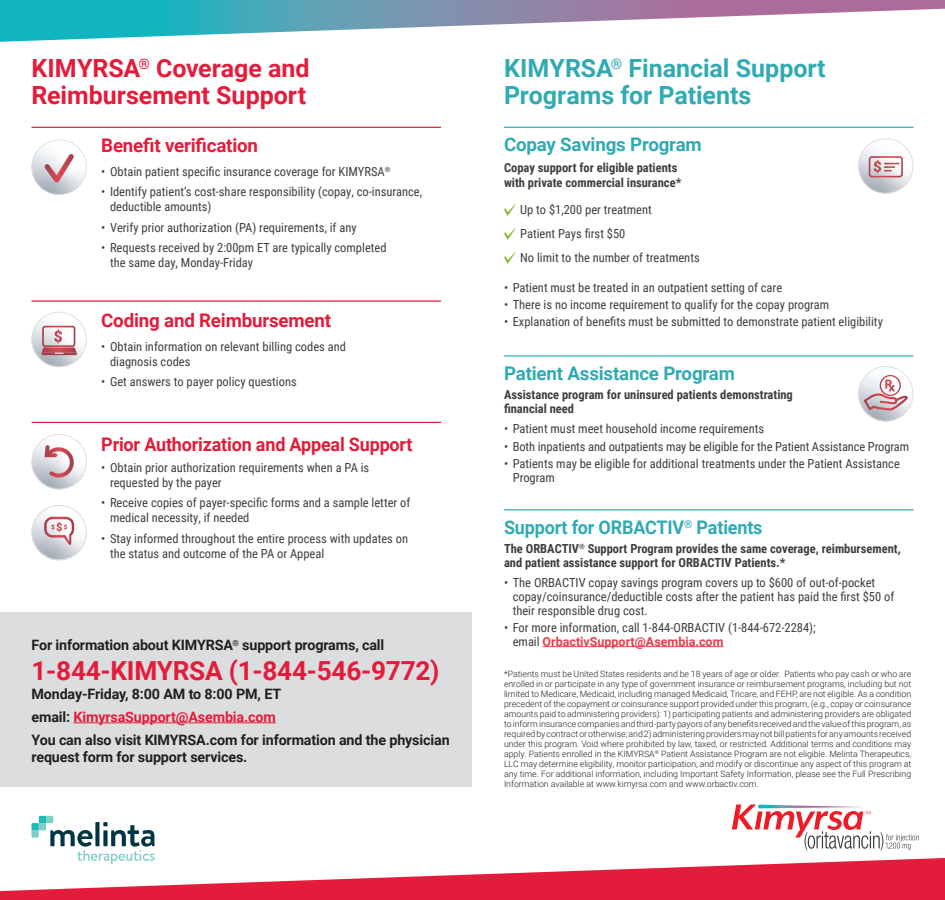
<style>
.page{position:relative;width:945px;height:900px;background:#fff}
.page>*{position:absolute;margin:0;border:0;box-sizing:border-box;transform-origin:0 0}
.t1{font:700 26.25px "Roboto";letter-spacing:-.01em;color:#e41c3b}
.t2{font:700 25px/27.5px "Roboto";color:#31aab4}
.t3{font:700 25px "Roboto";color:#e41c3b}
.t4{font:700 18.75px "Roboto";letter-spacing:-.01em;color:#31aab4}
.t5{font:700 18.75px "Roboto";letter-spacing:-.01em;color:#e41c3b}
.t6{font:700 18.75px "Roboto";letter-spacing:-.01em;color:#e41c3b;scale:.96 1}
.t7{font:700 18.75px "Roboto";letter-spacing:-.01em;color:#31aab4;scale:.96 1}
.Footnotes{font:700 14.38px/17.2px "Roboto";letter-spacing:-.01em;color:#231f20}
.Footnotes-2{font:700 14.38px "Roboto";letter-spacing:-.01em;color:#e41c3b}
.t8{font:12.5px/15px "Roboto Condensed";color:#3e3e3f}
.t9{font:700 12.5px/13.8px "Roboto Condensed";color:#3e3e3f}
.Footnotes-3{font:300 8.75px/10px "Roboto";color:#231f20;text-align:justify}
.s1{color:#231f20}
.s2{font-family:"Roboto";font-weight:700;color:#e63e48}
</style>
<div class="page">
<svg style="left:0;top:0;width:945px;height:42px"></svg>
<svg style="left:0;top:858px;width:945px;height:42px;fill:#e41c3b"></svg>
<div style="left:0;top:613px;width:472px;height:174px;background:#dcdddf"></div>
<hr style="left:543px;top:646px;width:180px;height:1px;background:#e63e48">
<hr style="left:32px;top:127px;width:409px;height:1px;background:#e41c3b">
<hr style="left:504px;top:127px;width:410px;height:1px;background:#31aab4">
<hr style="left:504px;top:355px;width:410px;height:2px;background:#31aab4">
<hr style="left:504px;top:509px;width:410px;height:1px;background:#31aab4">
<hr style="left:32px;top:301px;width:409px;height:1px;background:#e41c3b">
<hr style="left:32px;top:422px;width:409px;height:1px;background:#e41c3b">
<svg style="left:32px;top:816px;width:123px;height:48px"></svg>
<hr style="left:74px;top:722px;width:202px;height:1px;background:#e41c3b">
<svg style="left:732px;top:805px;width:187px;height:45px"></svg>
<svg style="left:32px;top:139px;width:55px;height:56px"></svg>
<svg style="left:32px;top:434px;width:55px;height:55px"></svg>
<svg style="left:32px;top:312px;width:55px;height:55px"></svg>
<svg style="left:32px;top:505px;width:55px;height:55px"></svg>
<svg style="left:858px;top:138px;width:56px;height:56px"></svg>
<svg style="left:858px;top:366px;width:55px;height:55px"></svg>
<svg style="left:504px;top:204px;width:12px;height:12px"></svg>
<svg style="left:504px;top:228px;width:12px;height:12px"></svg>
<svg style="left:504px;top:252px;width:12px;height:12px"></svg>
<p class="t3" style="left:32px;top:50px;width:280px">KIMYRSA<sup>®</sup> Coverage and</p>
<p class="t3" style="left:32px;top:78px;width:276px">Reimbursement Support</p>
<p class="t5" style="left:101px;top:133px;width:158px">Benefit verification</p>
<p class="t8" style="left:101px;top:163px;width:291px">• Obtain patient specific insurance coverage for KIMYRSA<sup>®</sup></p>
<p class="t8" style="left:110px;top:184px;width:314px;text-indent:-9px">• Identify patient’s cost-share responsibility (copay, co-insurance, deductible amounts)</p>
<p class="t8" style="left:101px;top:219px;width:257px">• Verify prior authorization (PA) requirements, if any</p>
<p class="t8" style="left:110px;top:240px;width:278px;text-indent:-9px">• Requests received by 2:00pm ET are typically completed the same day, Monday-Friday</p>
<p class="t5" style="left:101px;top:308px;width:231px">Coding and Reimbursement</p>
<p class="t8" style="left:110px;top:338px;width:238px;text-indent:-9px">• Obtain information on relevant billing codes and diagnosis codes</p>
<p class="t8" style="left:101px;top:374px;width:197px">• Get answers to payer policy questions</p>
<p class="t6" style="left:101px;top:431px;width:326px">Prior Authorization and Appeal Support</p>
<p class="t8" style="left:110px;top:459px;width:261px;text-indent:-9px">• Obtain prior authorization requirements when a PA is requested by the payer</p>
<p class="t8" style="left:110px;top:495px;width:302px;text-indent:-9px">• Receive copies of payer-specific forms and a sample letter of medical necessity, if needed</p>
<p class="t8" style="left:110px;top:530px;width:300px;text-indent:-9px">• Stay informed throughout the entire process with updates on the status and outcome of the PA or Appeal</p>
<p class="Footnotes" style="left:32px;top:636px;width:354px">For information about KIMYRSA<sup>®</sup> support programs, call</p>
<p class="t1" style="left:32px;top:653px;width:410px">1-844-KIMYRSA (1-844-546-9772)</p>
<p class="Footnotes" style="left:32px;top:685px;width:251px">Monday-Friday, 8:00 AM to 8:00 PM, ET</p>
<p class="Footnotes-2" style="left:32px;top:707px;width:246px"><span class="s1">email:</span> KimyrsaSupport@Asembia.com</p>
<p class="Footnotes" style="left:32px;top:730px;width:420px">You can also visit KIMYRSA.com for information and the physician request form for support services.</p>
<p class="t2" style="left:504px;top:53px;width:323px">KIMYRSA<sup>®</sup> Financial Support<br>Programs for Patients</p>
<p class="t4" style="left:504px;top:131px;width:199px">Copay Savings Program</p>
<p class="t9" style="left:504px;top:159px;width:179px;line-height:15px">Copay support for eligible patients with private commercial insurance*</p>
<p class="t8" style="left:520px;top:201px;width:133px">Up to $1,200 per treatment</p>
<p class="t8" style="left:520px;top:225px;width:107px">Patient Pays first $50</p>
<p class="t8" style="left:520px;top:249px;width:181px">No limit to the number of treatments</p>
<p class="t8" style="left:504px;top:279px;width:280px">• Patient must be treated in an outpatient setting of care</p>
<p class="t8" style="left:504px;top:297px;width:327px">• There is no income requirement to qualify for the copay program</p>
<p class="t8" style="left:504px;top:314px;width:380px">• Explanation of benefits must be submitted to demonstrate patient eligibility</p>
<p class="t4" style="left:504px;top:360px;width:233px">Patient Assistance Program</p>
<p class="t9" style="left:504px;top:388px;width:290px">Assistance program for uninsured patients demonstrating financial need</p>
<p class="t8" style="left:504px;top:421px;width:262px">• Patient must meet household income requirements</p>
<p class="t8" style="left:504px;top:438px;width:407px">• Both inpatients and outpatients may be eligible for the Patient Assistance Program</p>
<p class="t8" style="left:513px;top:456px;width:389px;line-height:13.8px;text-indent:-9px">• Patients may be eligible for additional treatments under the Patient Assistance<br>Program</p>
<p class="t7" style="left:504px;top:514px;width:271px">Support for ORBACTIV<sup>®</sup> Patients</p>
<p class="t9" style="left:504px;top:542px;width:398px">The ORBACTIV<sup>®</sup> Support Program provides the same coverage, reimbursement, and patient assistance support for ORBACTIV Patients.*</p>
<p class="t8" style="left:513px;top:575px;width:383px;line-height:13.8px;text-indent:-9px">• The ORBACTIV copay savings program covers up to $600 of out-of-pocket copay/coinsurance/deductible costs after the patient has paid the first $50 of their responsible drug cost.</p>
<p class="t8" style="left:513px;top:620px;width:305px;line-height:13.8px;text-indent:-9px">• For more information, call 1-844-ORBACTIV (1-844-672-2284); email <span class="s2">OrbactivSupport@Asembia.com</span></p>
<p class="Footnotes-3" style="left:504px;top:669px;width:409px">*Patients must be United States residents and be 18 years of age or older. Patients who pay cash or who are enrolled in or participate in any type of government insurance or reimbursement programs, including but not limited to Medicare, Medicaid, including managed Medicaid, Tricare, and FEHP, are not eligible. As a condition precedent of the copayment or coinsurance support provided under this program, (e.g., copay or coinsurance amounts paid to administering providers): 1) participating patients and administering providers are obligated to inform insurance companies and third-party payors of any benefits received and the value of this program, as required by contract or otherwise; and 2) administering providers may not bill patients for any amounts received under this program. Void where prohibited by law, taxed, or restricted. Additional terms and conditions may apply. Patients enrolled in the KIMYRSA<sup>®</sup> Patient Assistance Program are not eligible. Melinta Therapeutics, LLC may determine eligibility, monitor participation, and modify or discontinue any aspect of this program at any time. For additional information, including Important Safety Information, please see the Full Prescribing Information available at www.kimyrsa.com and www.orbactiv.com.</p>
</div>
